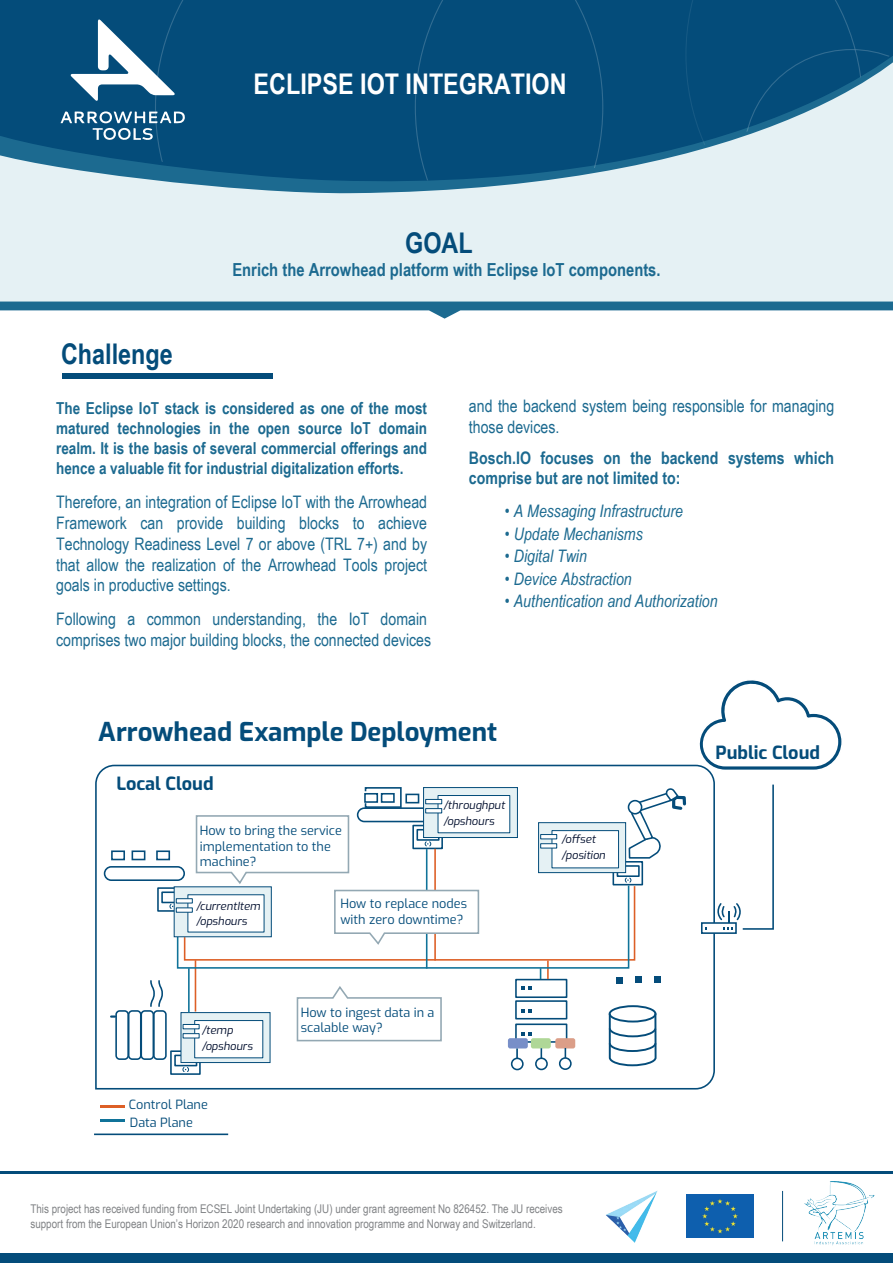
<style>
.page{position:relative;width:893px;height:1263px;background:#fff}
.page>*{position:absolute;margin:0;border:0;box-sizing:border-box;transform-origin:0 0}
.t1{font:700 28.5px "Arial Narrow";color:#fff}
.t2{font:700 28.5px "Arial Narrow";color:#044c7a}
.t3{font:700 25.95px "Exo";color:#044c7a}
.t4{font:700 18.15px "Exo";color:#044c7a}
.t5{font:700 18px "Arial Narrow";color:#1c6a90}
.t6{font:17.25px/20.7px "Arial Narrow";color:#1c6a90}
.t7{font:italic 17.25px "Arial Narrow";color:#1c6a90}
.t8{font:700 17.25px/20.7px "Arial Narrow";color:#1c6a90}
.t9{font:700 16.5px/20.1px "Arial Narrow";color:#1c6a90;text-align:justify}
.t10{font:12.75px/15.9px "Exo";color:#044c7a}
.t11{font:12px/14.4px "Arial Narrow";color:#808285}
.t12{font:italic 11.1px/15.9px "Exo";color:#000e2d}
</style>
<div class="page">
<svg style="left:0;top:302px;width:893px;height:17px"></svg>
<div style="left:0;top:195px;width:893px;height:107px;background:#e5f1f4"></div>
<svg style="left:0;top:0;width:893px;height:195px;background:#3e789a"></svg>
<svg style="left:603px;top:0;width:82px;height:193px;background:#27668d"></svg>
<svg style="left:155px;top:0;width:448px;height:193px;background:#0c537f"></svg>
<svg style="left:685px;top:0;width:208px;height:193px;background:#5f8fab"></svg>
<div style="left:0;top:1254px;width:893px;height:9px;background:#044c7a"></div>
<hr style="left:0;top:1171px;width:893px;height:3px;background:#044c7a">
<svg style="left:71px;top:20px;width:104px;height:81px"></svg>
<svg style="left:61px;top:111px;width:124px;height:30px;background:#3c7497"></svg>
<hr style="left:782px;top:1191px;width:1px;height:50px;background:#044c7a">
<img style="left:687px;top:1194px;width:66px;height:44px">
<img style="left:606px;top:1191px;width:51px;height:52px">
<img style="left:804px;top:1181px;width:71px;height:65px">
<div style="left:62px;top:373px;width:211px;height:6px;background:#044c7a"></div>
<svg style="left:95px;top:764px;width:620px;height:326px"></svg>
<div style="left:170px;top:1050px;width:31px;height:25px;border:2px solid #044c7a"></div>
<div style="left:104px;top:866px;width:81px;height:15px;border:2px solid #044c7a;border-radius:7px"></div>
<div style="left:111px;top:850px;width:14px;height:10px;border:2px solid #044c7a"></div>
<div style="left:132px;top:850px;width:13px;height:10px;border:2px solid #044c7a"></div>
<div style="left:156px;top:850px;width:14px;height:10px;border:2px solid #044c7a"></div>
<div style="left:115px;top:1010px;width:14px;height:50px;border:2px solid #044c7a;border-radius:4px"></div>
<div style="left:128px;top:1010px;width:14px;height:50px;border:2px solid #044c7a;border-radius:4px"></div>
<div style="left:140px;top:1010px;width:14px;height:50px;border:2px solid #044c7a;border-radius:4px"></div>
<div style="left:153px;top:1010px;width:14px;height:50px;border:2px solid #044c7a;border-radius:4px"></div>
<svg style="left:149px;top:979px;width:15px;height:29px"></svg>
<svg style="left:110px;top:1015px;width:6px;height:3px"></svg>
<div style="left:157px;top:887px;width:31px;height:25px;border:2px solid #044c7a"></div>
<div style="left:161px;top:891px;width:23px;height:12px;border:2px solid #044c7a"></div>
<svg style="left:698px;top:680px;width:144px;height:92px"></svg>
<hr style="left:100px;top:1105px;width:24px;height:2px;background:#dd5f26">
<svg style="left:170px;top:786px;width:518px;height:286px"></svg>
<hr style="left:100px;top:1120px;width:24px;height:2px;background:#107399">
<svg style="left:174px;top:886px;width:98px;height:51px;background:#bdd3de"></svg>
<div style="left:188px;top:894px;width:76px;height:38px;background:#fff"></div>
<svg style="left:176px;top:898px;width:17px;height:5px"></svg>
<svg style="left:176px;top:908px;width:17px;height:4px"></svg>
<div style="left:423px;top:787px;width:95px;height:51px;background:#e5f1f4;border:1px solid #044c7a"></div>
<div style="left:438px;top:795px;width:72px;height:38px;background:#fff;border:1px solid #044c7a"></div>
<svg style="left:425px;top:799px;width:17px;height:5px"></svg>
<svg style="left:425px;top:808px;width:17px;height:5px"></svg>
<div style="left:538px;top:822px;width:88px;height:51px;background:#e5f1f4;border:1px solid #044c7a"></div>
<div style="left:552px;top:830px;width:67px;height:38px;background:#fff;border:1px solid #044c7a"></div>
<svg style="left:540px;top:834px;width:17px;height:5px"></svg>
<svg style="left:540px;top:843px;width:17px;height:5px"></svg>
<div style="left:701px;top:922px;width:36px;height:12px;background:#fff;border:2px solid #044c7a"></div>
<svg style="left:715px;top:784px;width:59px;height:146px"></svg>
<hr style="left:94px;top:1133px;width:134px;height:2px;background:#044c7a">
<h1 class="t1" style="left:254px;top:62px;width:314px">ECLIPSE IOT INTEGRATION</h1>
<h1 class="t2" style="left:405px;top:222px;width:69px">GOAL</h1>
<h1 class="t2" style="left:61px;top:333px;width:113px">Challenge</h1>
<p class="t5" style="left:232px;top:256px;width:430px">Enrich the Arrowhead platform with Eclipse IoT components.</p>
<p class="t9" style="left:56px;top:397px;width:372px">The Eclipse IoT stack is considered as one of the most matured technologies in the open source IoT domain realm. It is the basis of several commercial offerings and hence a valuable fit for industrial digitalization efforts.</p>
<p class="t6" style="left:56px;top:491px;width:372px;text-align:justify">Therefore, an integration of Eclipse IoT with the Arrowhead Framework can provide building blocks to achieve Technology Readiness Level 7 or above (TRL 7+) and by that allow the realization of the Arrowhead Tools project goals in productive settings.</p>
<p class="t6" style="left:56px;top:608px;width:377px">Following a common understanding, the IoT domain comprises two major building blocks, the connected devices</p>
<p class="t6" style="left:469px;top:395px;width:367px">and the backend system being responsible for managing those devices.</p>
<p class="t8" style="left:469px;top:446px;width:367px">Bosch.IO focuses on the backend systems which comprise but are not limited to:</p>
<p class="t7" style="left:505px;top:499px;width:179px">• A Messaging Infrastructure</p>
<p class="t7" style="left:505px;top:522px;width:139px">• Update Mechanisms</p>
<p class="t7" style="left:505px;top:544px;width:83px">• Digital Twin</p>
<p class="t7" style="left:505px;top:567px;width:128px">• Device Abstraction</p>
<p class="t7" style="left:505px;top:589px;width:214px">• Authentication and Authorization</p>
<h2 class="t3" style="left:98px;top:712px;width:400px">Arrowhead Example Deployment</h2>
<p class="t4" style="left:116px;top:769px;width:99px">Local Cloud</p>
<p class="t10" style="left:200px;top:821px;width:144px">How to bring the service implementation to the machine?</p>
<p class="t12" style="left:443px;top:796px;width:63px">/throughput /opshours</p>
<p class="t12" style="left:196px;top:897px;width:66px">/currentItem /opshours</p>
<p class="t10" style="left:341px;top:895px;width:128px">How to replace nodes with zero downtime?</p>
<p class="t10" style="left:301px;top:1003px;width:135px">How to ingest data in a</p>
<p class="t12" style="left:202px;top:1021px;width:33px">/temp</p>
<p class="t10" style="left:301px;top:1019px;width:83px">scalable way?</p>
<p class="t12" style="left:202px;top:1037px;width:52px">/opshours</p>
<p class="t10" style="left:129px;top:1094px;width:81px;line-height:17.9px">Control Plane<br>Data Plane</p>
<p class="t12" style="left:561px;top:830px;width:45px">/offset /position</p>
<p class="t11" style="left:30px;top:1201px;width:534px">This project has received funding from ECSEL Joint Undertaking (JU) under grant agreement No 826452. The JU receives support from the European Union’s Horizon 2020 research and innovation programme and Norway and Switzerland.</p>
<p class="t4" style="left:715px;top:739px;width:106px">Public Cloud</p>
</div>
